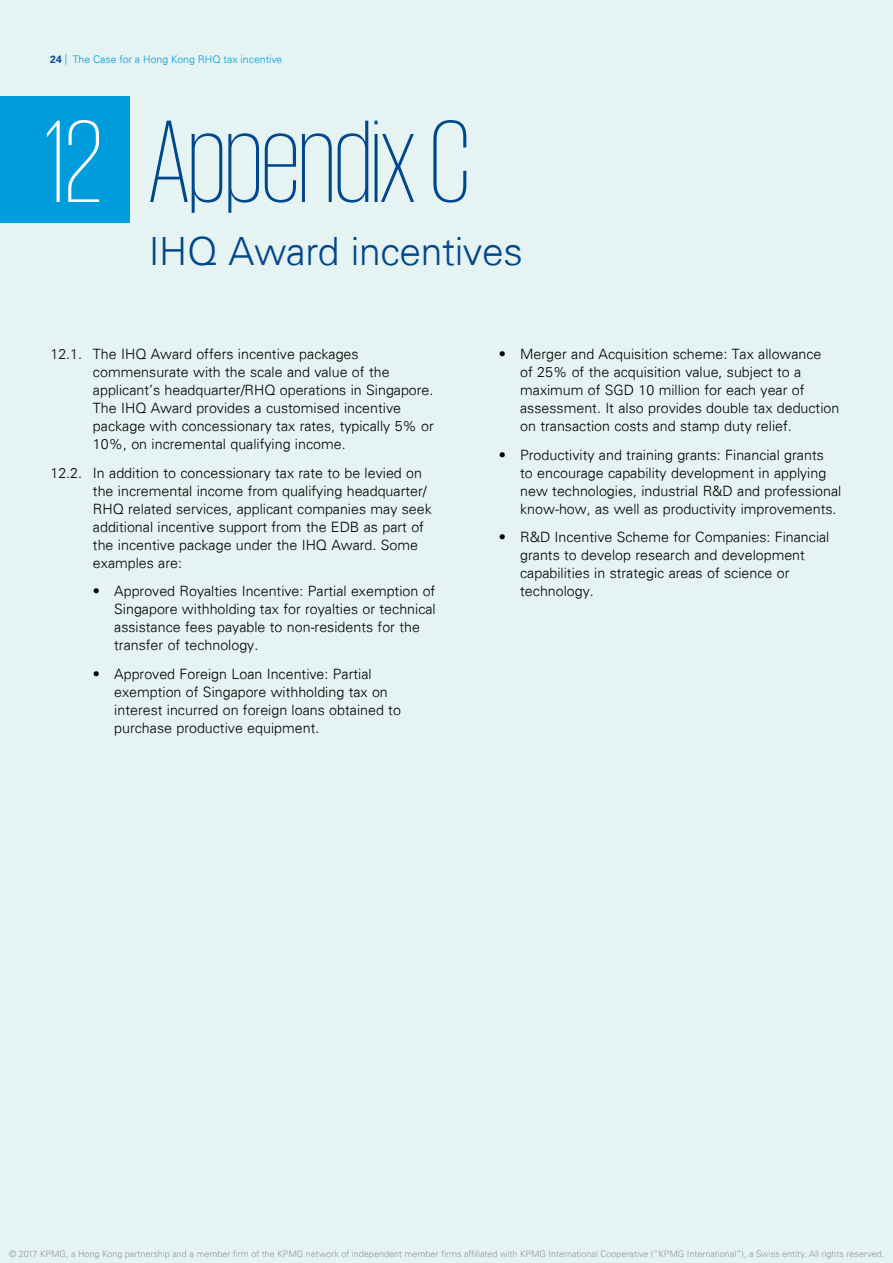
<style>
.page{position:relative;width:893px;height:1263px;background:#e5f4f2}
.page>*{position:absolute;margin:0;border:0;box-sizing:border-box;transform-origin:0 0}
.t1{font:200 120px "KPMG";letter-spacing:-.01em;color:#00478c}
.t2{font:300 39px "Univers 45";letter-spacing:-.01em;color:#00478c}
.t3{font:300 14.25px/18px "Univers 45";color:#000}
.t4{font:300 10.5px "Univers 45";color:#009cdc}
.t5{font:300 9px "Univers 45";color:#939598}
.s1{font-family:"Univers 65";font-weight:700;color:#004e98}
.s2{color:#fff}
</style>
<div class="page">
<div style="left:0;top:96px;width:130px;height:126px;background:#009cdc"></div>
<hr style="left:892px;top:96px;width:1px;height:126px;background:#009cdc">
<p class="t4" style="left:50px;top:53px;width:234px"><span class="s1">24</span> | The Case for a Hong Kong RHQ tax incentive</p>
<h1 class="t1" style="left:45px;top:105px;width:426px"><span class="s2">12</span> Appendix C</h1>
<h2 class="t2" style="left:149px;top:228px;width:376px">IHQ Award incentives</h2>
<p class="t3" style="left:93px;top:345px;width:342px;text-indent:-43px">12.1. The IHQ Award offers incentive packages commensurate with the scale and value of the applicant’s headquarter/RHQ operations in Singapore.<br>The IHQ Award provides a customised incentive package with concessionary tax rates, typically 5% or 10%, on incremental qualifying income.</p>
<p class="t3" style="left:93px;top:464px;width:340px;text-indent:-43px">12.2. In addition to concessionary tax rate to be levied on the incremental income from qualifying headquarter/ RHQ related services, applicant companies may seek additional incentive support from the EDB as part of the incentive package under the IHQ Award. Some examples are:</p>
<p class="t3" style="left:114px;top:582px;width:323px;text-indent:-21px">• Approved Royalties Incentive: Partial exemption of Singapore withholding tax for royalties or technical assistance fees payable to non-residents for the transfer of technology.</p>
<p class="t3" style="left:114px;top:665px;width:288px;text-indent:-21px">• Approved Foreign Loan Incentive: Partial exemption of Singapore withholding tax on interest incurred on foreign loans obtained to purchase productive equipment.</p>
<p class="t3" style="left:520px;top:345px;width:321px;text-indent:-21px">• Merger and Acquisition scheme: Tax allowance<br>of 25% of the acquisition value, subject to a maximum of SGD 10 million for each year of assessment. It also provides double tax deduction on transaction costs and stamp duty relief.</p>
<p class="t3" style="left:520px;top:446px;width:323px;text-indent:-21px">• Productivity and training grants: Financial grants<br>to encourage capability development in applying new technologies, industrial R&amp;D and professional know-how, as well as productivity improvements.</p>
<p class="t3" style="left:520px;top:528px;width:311px;text-indent:-21px">• R&amp;D Incentive Scheme for Companies: Financial grants to develop research and development capabilities in strategic areas of science or technology.</p>
<p class="t5" style="left:9px;top:1248px;width:877px">© 2017 KPMG, a Hong Kong partnership and a member firm of the KPMG network of independent member firms affiliated with KPMG International Cooperative (“KPMG International”), a Swiss entity. All rights reserved.</p>
</div>
